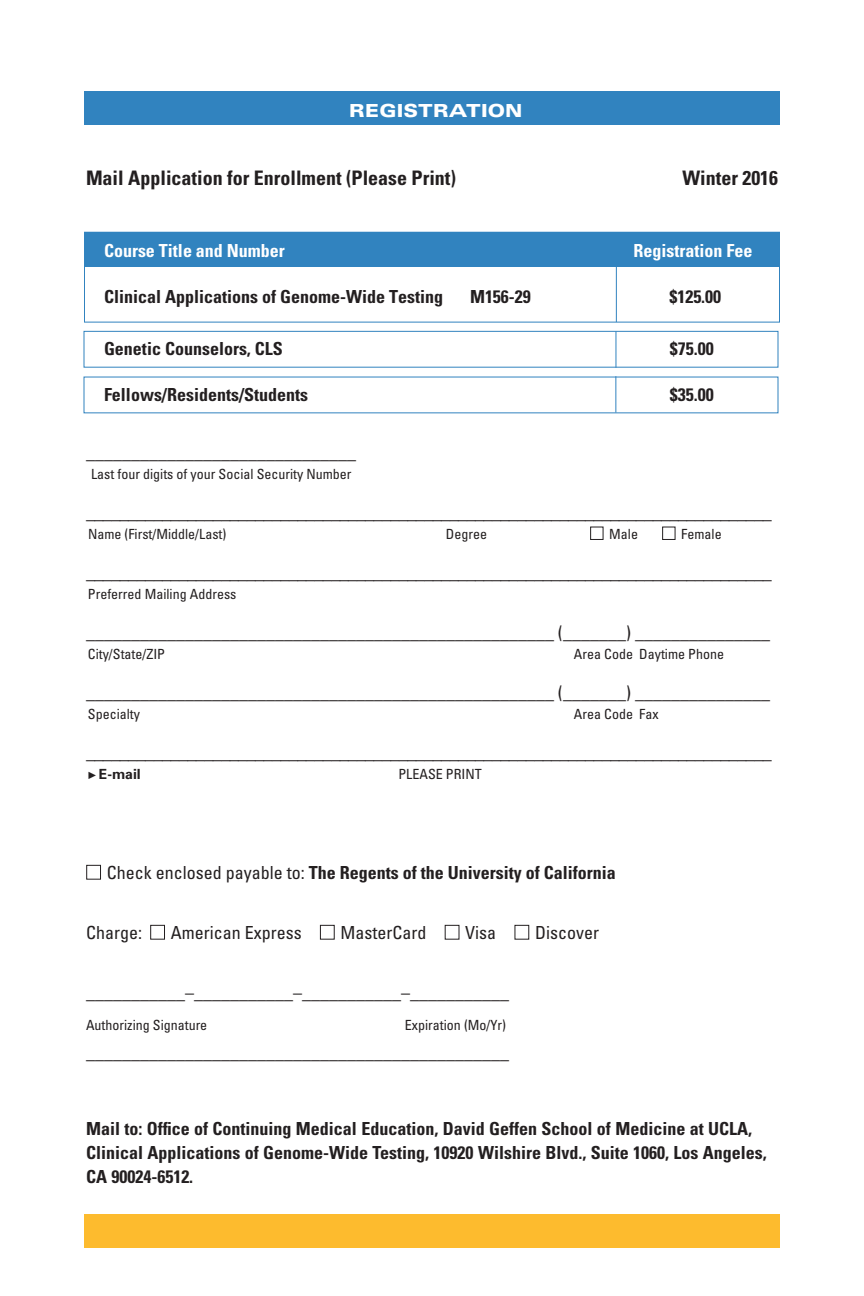
<style>
.page{position:relative;width:864px;height:1296px;background:#fff}
.page>*{position:absolute;margin:0;border:0;box-sizing:border-box;transform-origin:0 0}
.t1{font:700 condensed 20px "Univers";color:#231f20}
.t2{font:condensed 18px "Univers";color:#231f20}
.t3{font:700 condensed 18px/24px "Univers";color:#231f20}
.t4{font:700 condensed 18px "Univers";color:#fff}
.t5{font:900 expanded 18px "Univers";color:#fff}
.t6{font:condensed 14px "Univers";color:#231f20}
.t7{font:700 14px "Univers";color:#231f20}
.s1{font-family:"Mathematical Pi Six";font-weight:400;font-size:10px}
.s2{font-weight:400}
</style>
<div class="page">
<div style="left:84px;top:233px;width:696px;height:34px;background:#3183bf"></div>
<div style="left:84px;top:232px;width:696px;height:91px;border:1px solid #3183bf"></div>
<hr style="left:616px;top:232px;width:1px;height:90px;background:#3183bf">
<div style="left:590px;top:527px;width:13px;height:13px;border:1px solid #231f20"></div>
<div style="left:662px;top:527px;width:13px;height:13px;border:1px solid #231f20"></div>
<div style="left:84px;top:91px;width:696px;height:34px;background:#3183bf"></div>
<div style="left:84px;top:1214px;width:696px;height:34px;background:#fdbb2e"></div>
<div style="left:86px;top:865px;width:15px;height:14px;border:1px solid #231f20"></div>
<div style="left:150px;top:925px;width:15px;height:14px;border:1px solid #231f20"></div>
<div style="left:320px;top:925px;width:14px;height:14px;border:1px solid #231f20"></div>
<div style="left:445px;top:925px;width:14px;height:14px;border:1px solid #231f20"></div>
<div style="left:515px;top:925px;width:14px;height:14px;border:1px solid #231f20"></div>
<div style="left:84px;top:331px;width:694px;height:37px;border:1px solid #3183bf"></div>
<hr style="left:615px;top:331px;width:1px;height:37px;background:#3183bf">
<hr style="left:615px;top:376px;width:1px;height:37px;background:#3183bf">
<p class="t5" style="left:349px;top:100px;width:175px">REGISTRATION</p>
<p class="t1" style="left:86px;top:165px;width:372px">Mail Application for Enrollment (Please Print)</p>
<p class="t1" style="left:682px;top:165px;width:97px">Winter 2016</p>
<p class="t4" style="left:104px;top:240px;width:182px">Course Title and Number</p>
<p class="t4" style="left:633px;top:240px;width:120px">Registration Fee</p>
<p class="t3" style="left:104px;top:284px;width:341px">Clinical Applications of Genome-Wide Testing</p>
<p class="t3" style="left:470px;top:284px;width:62px">M156-29</p>
<p class="t3" style="left:669px;top:284px;width:53px">$125.00</p>
<p class="t3" style="left:104px;top:336px;width:180px">Genetic Counselors, CLS</p>
<p class="t3" style="left:670px;top:336px;width:45px">$75.00</p>
<p class="t3" style="left:104px;top:382px;width:206px">Fellows/Residents/Students</p>
<p class="t3" style="left:670px;top:382px;width:45px">$35.00</p>
<p class="t2" style="left:86px;top:441px;width:271px">______________________________</p>
<p class="t6" style="left:91px;top:466px;width:262px">Last four digits of your Social Security Number</p>
<p class="t2" style="left:86px;top:501px;width:687px">_________________________________________________________________________________</p>
<p class="t6" style="left:88px;top:526px;width:140px">Name (First/Middle/Last)</p>
<p class="t6" style="left:446px;top:526px;width:43px">Degree</p>
<p class="t6" style="left:609px;top:526px;width:30px">Male</p>
<p class="t6" style="left:681px;top:526px;width:42px">Female</p>
<p class="t2" style="left:86px;top:561px;width:687px">_________________________________________________________________________________</p>
<p class="t6" style="left:88px;top:586px;width:150px">Preferred Mailing Address</p>
<p class="t2" style="left:86px;top:621px;width:685px">____________________________________________________ (_______) _______________</p>
<p class="t6" style="left:88px;top:646px;width:79px">City/State/ZIP</p>
<p class="t6" style="left:574px;top:646px;width:152px">Area Code Daytime Phone</p>
<p class="t2" style="left:86px;top:681px;width:685px">____________________________________________________ (_______) _______________</p>
<p class="t6" style="left:88px;top:706px;width:54px">Specialty</p>
<p class="t6" style="left:574px;top:706px;width:86px">Area Code Fax</p>
<p class="t2" style="left:86px;top:741px;width:687px">_________________________________________________________________________________</p>
<p class="t7" style="left:88px;top:765px;width:54px"><span class="s1">c</span> E-mail</p>
<p class="t6" style="left:398px;top:766px;width:85px">PLEASE PRINT</p>
<p class="t3" style="left:107px;top:860px;width:510px"><span class="s2">Check enclosed payable to:</span> The Regents of the University of California</p>
<p class="t2" style="left:86px;top:921px;width:57px">Charge:</p>
<p class="t2" style="left:171px;top:921px;width:132px">American Express</p>
<p class="t2" style="left:340px;top:921px;width:87px">MasterCard</p>
<p class="t2" style="left:465px;top:921px;width:32px">Visa</p>
<p class="t2" style="left:535px;top:921px;width:65px">Discover</p>
<p class="t2" style="left:86px;top:981px;width:424px">___________–___________–___________–___________</p>
<p class="t6" style="left:86px;top:1017px;width:123px">Authorizing Signature</p>
<p class="t6" style="left:405px;top:1017px;width:103px">Expiration (Mo/Yr)</p>
<p class="t2" style="left:86px;top:1041px;width:424px">_______________________________________________</p>
<p class="t3" style="left:86px;top:1116px;width:682px">Mail to: Office of Continuing Medical Education, David Geffen School of Medicine at UCLA,<br>Clinical Applications of Genome-Wide Testing, 10920 Wilshire Blvd., Suite 1060, Los Angeles,<br>CA 90024-6512.</p>
</div>
